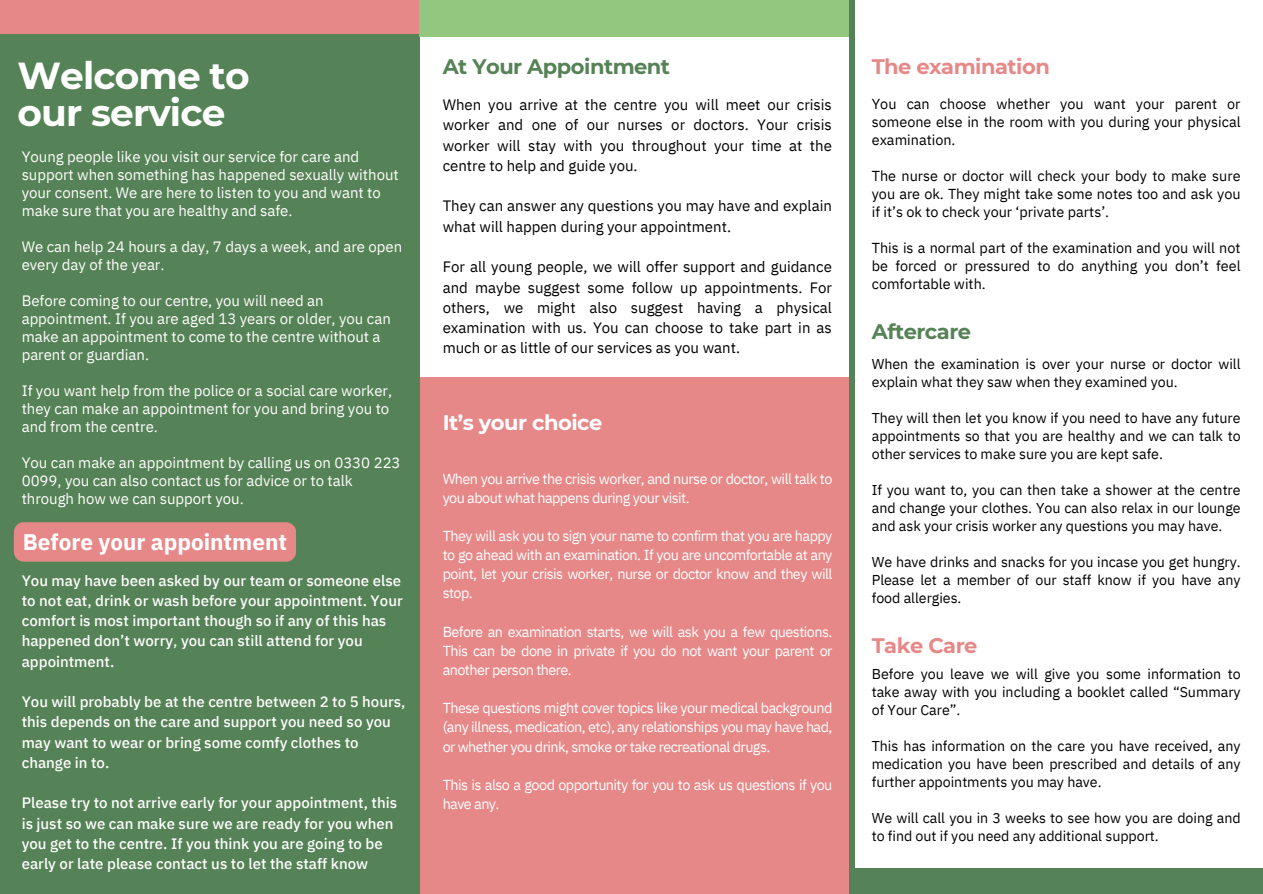
<style>
.page{position:relative;width:1263px;height:894px;background:#fff}
.page>*{position:absolute;margin:0;border:0;box-sizing:border-box;transform-origin:0 0}
.t1{font:700 37.5px "Montserrat";letter-spacing:-.025em;color:#fff}
.t2{font:700 22.5px "IBM Plex Sans";color:#fff}
.t3{font:700 21px "Montserrat";letter-spacing:-.025em;color:#558256}
.t4{font:700 21px "Montserrat";letter-spacing:-.025em;color:#e78888}
.t5{font:700 21px "Montserrat";letter-spacing:-.025em;color:#fff}
.t6{font:15px/18px "IBM Plex Sans";letter-spacing:-.005em;color:#fff}
.t7{font:500 15px/20.2px "IBM Plex Sans";color:#fff}
.t8{font:15px/20.2px "IBM Plex Sans";color:#000;text-align:justify}
.t9{font:14.4px/19.2px "IBM Plex Sans";letter-spacing:-.04em;color:#fff;text-align:justify}
.t10{font:14.4px/18px "IBM Plex Sans";color:#000;text-align:justify}
.t11{font:14.25px/18px "IBM Plex Sans";letter-spacing:-.005em;color:#000;text-align:justify}
</style>
<div class="page">
<div style="left:834px;top:867px;width:429px;height:26px;background:#558256"></div>
<div style="left:419px;top:377px;width:434px;height:516px;background:#e78888"></div>
<div style="left:0;top:0;width:419px;height:893px;background:#558256"></div>
<div style="left:0;top:0;width:423px;height:34px;background:#e78888"></div>
<div style="left:419px;top:0;width:432px;height:37px;background:#93c67f"></div>
<div style="left:849px;top:0;width:6px;height:893px;background:#558256"></div>
<div style="left:14px;top:522px;width:282px;height:39px;background:#e78888;border-radius:10px"></div>
<p class="t1" style="left:17px;top:53px;width:234px">Welcome to</p>
<h2 class="t3" style="left:443px;top:54px;width:229px">At Your Appointment</h2>
<h2 class="t4" style="left:872px;top:54px;width:180px">The examination</h2>
<p class="t1" style="left:17px;top:90px;width:209px">our service</p>
<p class="t10" style="left:872px;top:94px;width:370px">You can choose whether you want your parent or someone else in the room with you during your physical examination.</p>
<p class="t10" style="left:872px;top:166px;width:370px">The nurse or doctor will check your body to make sure you are ok. They might take some notes too and ask you if it’s ok to check your ‘private parts’.</p>
<h2 class="t10" style="left:872px;top:238px;width:370px">This is a normal part of the examination and you will not be forced or pressured to do anything you don’t feel comfortable with.</h2>
<p class="t8" style="left:443px;top:94px;width:391px">When you arrive at the centre you will meet our crisis worker and one of our nurses or doctors. Your crisis worker will stay with you throughout your time at the centre to help and guide you.</p>
<h2 class="t8" style="left:443px;top:196px;width:391px">They can answer any questions you may have and explain what will happen during your appointment.</h2>
<p class="t8" style="left:443px;top:256px;width:391px">For all young people, we will offer support and guidance and maybe suggest some follow up appointments. For others, we might also suggest having a physical examination with us. You can choose to take part in as much or as little of our services as you want.</p>
<p class="t6" style="left:22px;top:147px;width:379px">Young people like you visit our service for care and support when something has happened sexually without your consent. We are here to listen to you and want to make sure that you are healthy and safe.</p>
<h2 class="t6" style="left:22px;top:237px;width:382px">We can help 24 hours a day, 7 days a week, and are open every day of the year.</h2>
<h3 class="t6" style="left:22px;top:291px;width:371px">Before coming to our centre, you will need an appointment. If you are aged 13 years or older, you can make an appointment to come to the centre without a parent or guardian.</h3>
<h3 class="t6" style="left:22px;top:381px;width:372px">If you want help from the police or a social care worker, they can make an appointment for you and bring you to and from the centre.</h3>
<h3 class="t6" style="left:22px;top:453px;width:380px">You can make an appointment by calling us on 0330 223<br>0099, you can also contact us for advice or to talk through how we can support you.</h3>
<p class="t3" style="left:872px;top:318px;width:101px">Aftercare</p>
<p class="t11" style="left:872px;top:354px;width:370px">When the examination is over your nurse or doctor will explain what they saw when they examined you.</p>
<p class="t11" style="left:872px;top:408px;width:370px">They will then let you know if you need to have any future appointments so that you are healthy and we can talk to other services to make sure you are kept safe.</p>
<p class="t11" style="left:872px;top:480px;width:370px">If you want to, you can then take a shower at the centre and change your clothes. You can also relax in our lounge and ask your crisis worker any questions you may have.</p>
<p class="t11" style="left:872px;top:552px;width:370px">We have drinks and snacks for you incase you get hungry.<br>Please let a member of our staff know if you have any food allergies.</p>
<p class="t5" style="left:443px;top:409px;width:161px">It’s your choice</p>
<h1 class="t9" style="left:443px;top:468px;width:391px">When you arrive the crisis worker, and nurse or doctor, will talk to you about what happens during your visit.</h1>
<p class="t9" style="left:443px;top:526px;width:391px">They will ask you to sign your name to confirm that you are happy to go ahead with an examination. If you are uncomfortable at any point, let your crisis worker, nurse or doctor know and they will stop.</p>
<p class="t9" style="left:443px;top:621px;width:391px">Before an examination starts, we will ask you a few questions.<br>This can be done in private if you do not want your parent or another person there.</p>
<p class="t9" style="left:443px;top:698px;width:391px">These questions might cover topics like your medical background (any illness, medication, etc), any relationships you may have had, or whether you drink, smoke or take recreational drugs.</p>
<p class="t9" style="left:443px;top:774px;width:391px">This is also a good opportunity for you to ask us questions if you have any.</p>
<p class="t2" style="left:23px;top:527px;width:266px">Before your appointment</p>
<p class="t7" style="left:22px;top:569px;width:383px">You may have been asked by our team or someone else to not eat, drink or wash before your appointment. Your comfort is most important though so if any of this has happened don’t worry, you can still attend for you appointment.</p>
<p class="t7" style="left:22px;top:691px;width:385px">You will probably be at the centre between 2 to 5 hours, this depends on the care and support you need so you may want to wear or bring some comfy clothes to change in to.</p>
<p class="t7" style="left:22px;top:792px;width:377px">Please try to not arrive early for your appointment, this is just so we can make sure we are ready for you when you get to the centre. If you think you are going to be early or late please contact us to let the staff know</p>
<p class="t4" style="left:872px;top:633px;width:107px">Take Care</p>
<h2 class="t11" style="left:872px;top:664px;width:370px">Before you leave we will give you some information to take away with you including a booklet called “Summary of Your Care”.</h2>
<p class="t11" style="left:872px;top:736px;width:370px">This has information on the care you have received, any medication you have been prescribed and details of any further appointments you may have.</p>
<p class="t11" style="left:872px;top:808px;width:370px">We will call you in 3 weeks to see how you are doing and to find out if you need any additional support.</p>
</div>
